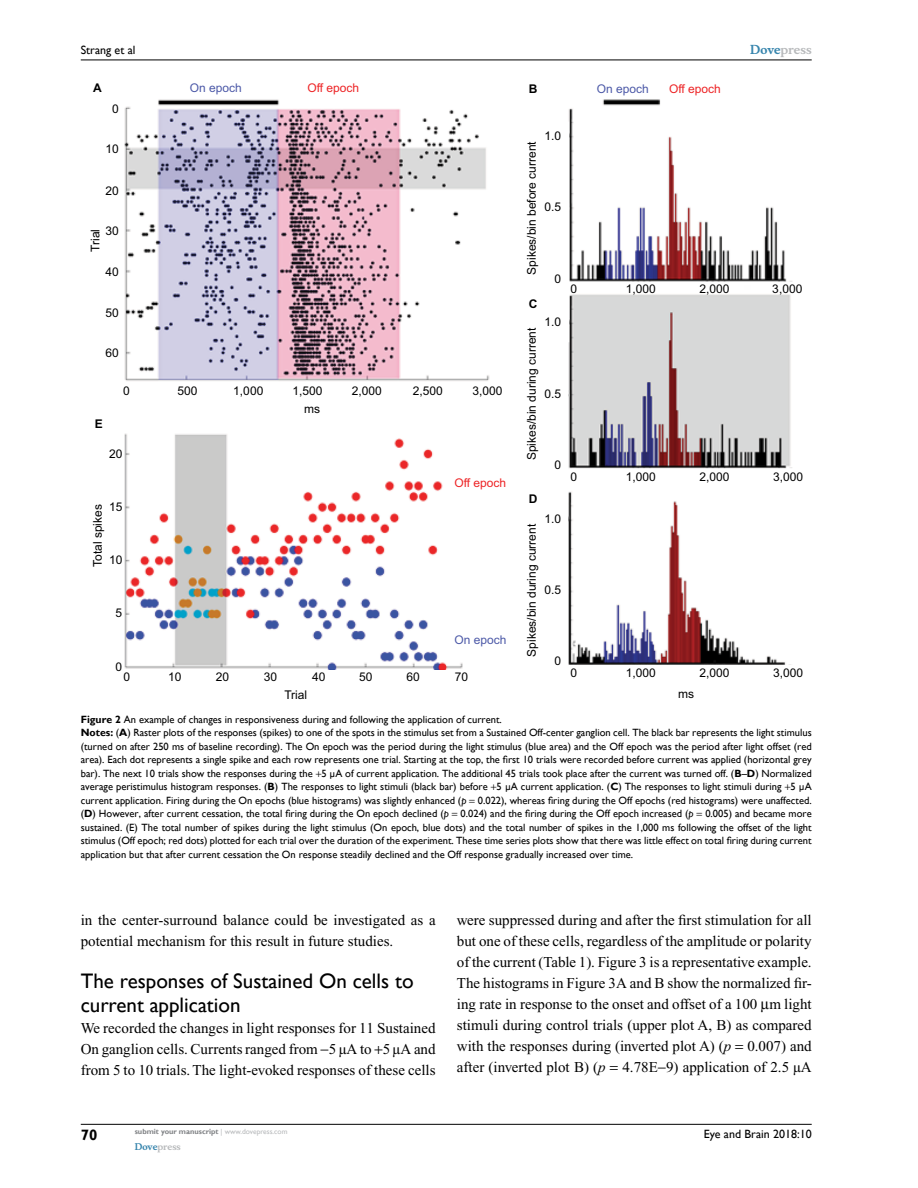
<style>
.page{position:relative;width:918px;height:1188px;background:#fff}
.page>*{position:absolute;margin:0;border:0;box-sizing:border-box;transform-origin:0 0}
.t1{font:21px/24px "Gill Sans";color:#000}
.t2{font:15px/21px "Times New Roman";color:#000;text-align:justify}
.t3{font:700 15px "Gill Sans";color:#000}
.t4{font:12px "Arial";color:#000}
.t5{font:12px "Gill Sans";color:#000}
.t6{font:12px "Arial";color:#ed2224}
.t7{font:12px "Arial";color:#4b58a7}
.t8{font:700 12px "Musee";color:#b8babc}
.t9{font:700 12px "Arial";color:#000}
.t10{font:10.5px/13.5px "Gill Sans";color:#000}
.t11{font:700 9px "Musee";color:#b8babc}
.t12{font:700 7.5px "Gill Sans";color:#808285}
.s1{color:#3785ad}
.s2{font-weight:700}
.s3{font-style:italic}
.s4{font-weight:400;color:#b8babc}
</style>
<div class="page">
<hr style="left:81px;top:1124px;width:731px;height:1px;background:#000">
<hr style="left:81px;top:60px;width:731px;height:1px;background:#000">
<img style="left:124px;top:99px;width:668px;height:571px">
<p class="t5" style="left:81px;top:43px;width:56px">Strang et al</p>
<p class="t7" style="left:190px;top:79px;width:54px">On epoch</p>
<p class="t6" style="left:307px;top:79px;width:53px">Off epoch</p>
<p class="t9" style="left:93px;top:79px;width:10px">A</p>
<p class="t9" style="left:529px;top:81px;width:10px">B</p>
<p class="t4" style="left:112px;top:100px;width:8px">0</p>
<p class="t4" style="left:105px;top:141px;width:15px">10</p>
<p class="t4" style="left:105px;top:182px;width:15px">20</p>
<p class="t4" style="left:105px;top:223px;width:15px">30</p>
<p class="t4" style="left:105px;top:264px;width:15px">40</p>
<p class="t4" style="left:105px;top:304px;width:15px">50</p>
<p class="t4" style="left:105px;top:345px;width:15px">60</p>
<p class="t4" style="left:87px;top:252px;width:24px;rotate:-90deg">Trial</p>
<p class="t4" style="left:123px;top:383px;width:8px">0</p>
<p class="t4" style="left:177px;top:383px;width:22px">500</p>
<p class="t4" style="left:233px;top:383px;width:32px">1,000</p>
<p class="t4" style="left:293px;top:383px;width:32px">1,500</p>
<p class="t4" style="left:352px;top:383px;width:32px">2,000</p>
<p class="t4" style="left:413px;top:383px;width:32px">2,500</p>
<p class="t4" style="left:473px;top:383px;width:32px">3,000</p>
<p class="t9" style="left:95px;top:415px;width:10px">E</p>
<p class="t4" style="left:109px;top:445px;width:15px">20</p>
<p class="t4" style="left:109px;top:499px;width:15px">15</p>
<p class="t4" style="left:89px;top:567px;width:64px;rotate:-90deg">Total spikes</p>
<p class="t4" style="left:109px;top:551px;width:15px">10</p>
<p class="t4" style="left:116px;top:605px;width:8px">5</p>
<p class="t4" style="left:304px;top:400px;width:17px">ms</p>
<p class="t6" style="left:454px;top:474px;width:53px">Off epoch</p>
<p class="t7" style="left:454px;top:631px;width:54px">On epoch</p>
<p class="t4" style="left:116px;top:658px;width:8px">0</p>
<p class="t4" style="left:123px;top:669px;width:8px">0</p>
<p class="t4" style="left:168px;top:669px;width:15px">10</p>
<p class="t4" style="left:216px;top:669px;width:15px">20</p>
<p class="t4" style="left:264px;top:669px;width:15px">30</p>
<p class="t4" style="left:312px;top:669px;width:15px">40</p>
<p class="t4" style="left:359px;top:669px;width:15px">50</p>
<p class="t4" style="left:407px;top:669px;width:15px">60</p>
<p class="t4" style="left:455px;top:669px;width:15px">70</p>
<p class="t4" style="left:284px;top:686px;width:24px">Trial</p>
<p class="t4" style="left:544px;top:127px;width:18px">1.0</p>
<p class="t4" style="left:523px;top:275px;width:135px;rotate:-90deg">Spikes/bin before current</p>
<p class="t4" style="left:544px;top:199px;width:18px">0.5</p>
<p class="t4" style="left:554px;top:270px;width:8px">0</p>
<p class="t4" style="left:544px;top:314px;width:18px">1.0</p>
<p class="t9" style="left:529px;top:295px;width:10px">C</p>
<p class="t4" style="left:523px;top:460px;width:134px;rotate:-90deg">Spikes/bin during current</p>
<p class="t4" style="left:544px;top:385px;width:18px">0.5</p>
<p class="t4" style="left:554px;top:456px;width:8px">0</p>
<p class="t9" style="left:529px;top:490px;width:10px">D</p>
<p class="t4" style="left:544px;top:510px;width:18px">1.0</p>
<p class="t4" style="left:523px;top:657px;width:134px;rotate:-90deg">Spikes/bin during current</p>
<p class="t4" style="left:544px;top:582px;width:18px">0.5</p>
<p class="t4" style="left:554px;top:653px;width:8px">0</p>
<p class="t7" style="left:597px;top:81px;width:54px">On epoch</p>
<p class="t6" style="left:669px;top:81px;width:53px">Off epoch</p>
<p class="t8" style="left:750px;top:43px;width:63px"><span class="s1">Dove</span>press</p>
<p class="t4" style="left:570px;top:281px;width:8px">0</p>
<p class="t4" style="left:626px;top:281px;width:32px">1,000</p>
<p class="t4" style="left:699px;top:281px;width:32px">2,000</p>
<p class="t4" style="left:772px;top:281px;width:32px">3,000</p>
<p class="t4" style="left:570px;top:469px;width:8px">0</p>
<p class="t4" style="left:626px;top:469px;width:32px">1,000</p>
<p class="t4" style="left:699px;top:469px;width:32px">2,000</p>
<p class="t4" style="left:773px;top:469px;width:32px">3,000</p>
<p class="t4" style="left:570px;top:665px;width:8px">0</p>
<p class="t4" style="left:626px;top:665px;width:32px">1,000</p>
<p class="t4" style="left:699px;top:665px;width:32px">2,000</p>
<p class="t4" style="left:773px;top:665px;width:32px">3,000</p>
<p class="t4" style="left:678px;top:685px;width:17px">ms</p>
<p class="t10" style="left:81px;top:713px;width:732px"><span class="s2">Figure 2</span> An example of changes in responsiveness during and following the application of current.<br><span class="s2">Notes:</span> (<span class="s2">A</span>) Raster plots of the responses (spikes) to one of the spots in the stimulus set from a Sustained Off-center ganglion cell. The black bar represents the light stimulus (turned on after 250 ms of baseline recording). The On epoch was the period during the light stimulus (blue area) and the Off epoch was the period after light offset (red area). Each dot represents a single spike and each row represents one trial. Starting at the top, the first 10 trials were recorded before current was applied (horizontal grey bar). The next 10 trials show the responses during the 5 µA of current application. The additional 45 trials took place after the current was turned off. (<span class="s2">B</span>–<span class="s2">D</span>) Normalized average peristimulus histogram responses. (<span class="s2">B</span>) The responses to light stimuli (black bar) before 5 µA current application. (<span class="s2">C</span>) The responses to light stimuli during 5 µA current application. Firing during the On epochs (blue histograms) was slightly enhanced (<span class="s3">p</span> 0.022), whereas firing during the Off epochs (red histograms) were unaffected. (<span class="s2">D</span>) However, after current cessation, the total firing during the On epoch declined (<span class="s3">p</span> 0.024) and the firing during the Off epoch increased (<span class="s3">p</span> 0.005) and became more sustained. (E) The total number of spikes during the light stimulus (On epoch, blue dots) and the total number of spikes in the 1,000 ms following the offset of the light stimulus (Off epoch; red dots) plotted for each trial over the duration of the experiment. These time series plots show that there was little effect on total firing during current application but that after current cessation the On response steadily declined and the Off response gradually increased over time.</p>
<h2 class="t2" style="left:81px;top:909px;width:356px">in the center-surround balance could be investigated as a potential mechanism for this result in future studies.</h2>
<h1 class="t1" style="left:81px;top:969px;width:334px">The responses of Sustained On cells to current application</h1>
<h2 class="t2" style="left:81px;top:1017px;width:356px">We recorded the changes in light responses for 11 Sustained On ganglion cells. Currents ranged from −5 µA to 5 µA and from 5 to 10 trials. The light-evoked responses of these cells</h2>
<p class="t2" style="left:457px;top:909px;width:356px">were suppressed during and after the first stimulation for all but one of these cells, regardless of the amplitude or polarity of the current (Table 1). Figure 3 is a representative example.<br>The histograms in Figure 3A and B show the normalized fir&shy;ing rate in response to the onset and offset of a 100 m light stimuli during control trials (upper plot A, B) as compared with the responses during (inverted plot A) (<span class="s3">p</span> 0.007) and after (inverted plot B) (<span class="s3">p</span> 4.78E−9) application of 2.5 µA</p>
<h2 class="t3" style="left:81px;top:1126px;width:18px">70</h2>
<p class="t12" style="left:135px;top:1127px;width:154px">submit your manuscript <span class="s4">| www.dovepress.com</span></p>
<p class="t11" style="left:135px;top:1141px;width:48px"><span class="s1">Dove</span>press</p>
<p class="t5" style="left:704px;top:1127px;width:109px">Eye and Brain 2018:10</p>
</div>
